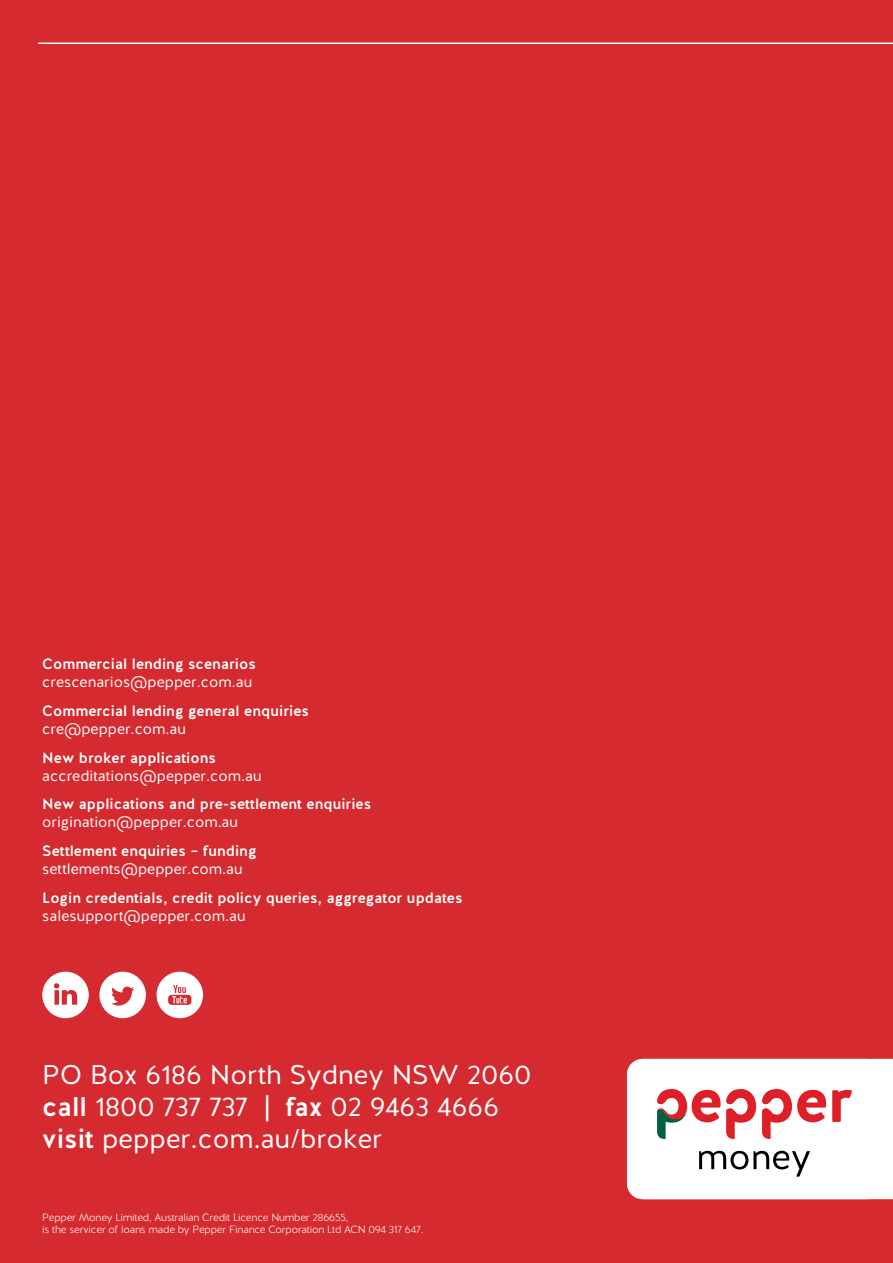
<style>
.page{position:relative;width:893px;height:1263px;background:#d52a2f}
.page>*{position:absolute;margin:0;border:0;box-sizing:border-box;transform-origin:0 0}
.t1{font:27px/32.4px "Halis R";color:#fff}
.t2{font:500 15px/18px "Halis R";color:#fff}
.t3{font:15px/18px "Halis R";color:#fff}
.t4{font:300 10.5px/12.6px "Halis R";letter-spacing:-.02em;color:#fff}
.s1{font-weight:400}
.s2{font-weight:500}
</style>
<div class="page">
<svg style="left:627px;top:1059px;width:266px;height:140px;background:#f4e2e3"></svg>
<div style="left:99px;top:972px;width:47px;height:46px;background:#fff;border-radius:50%"></div>
<svg style="left:111px;top:986px;width:23px;height:19px"></svg>
<div style="left:157px;top:972px;width:46px;height:46px;background:#fff;border-radius:50%"></div>
<svg style="left:168px;top:985px;width:23px;height:20px"></svg>
<div style="left:42px;top:972px;width:47px;height:46px;background:#fff;border-radius:50%"></div>
<svg style="left:54px;top:983px;width:23px;height:22px"></svg>
<hr style="left:38px;top:43px;width:855px;height:1px;background:#fff">
<p class="t2" style="left:42px;top:655px;width:215px">Commercial lending scenarios <span class="s1">crescenarios@pepper .com .au</span></p>
<p class="t2" style="left:42px;top:702px;width:268px">Commercial lending general enquiries <span class="s1">cre@pepper .com .au</span></p>
<p class="t3" style="left:42px;top:749px;width:221px"><span class="s2">New broker applications </span>accreditations@pepper .com .au</p>
<p class="t2" style="left:42px;top:795px;width:330px">New applications and pre-settlement enquiries <span class="s1">origination@pepper .com .au</span></p>
<p class="t2" style="left:42px;top:842px;width:216px">Settlement enquiries – funding <span class="s1">settlements@pepper .com .au</span></p>
<p class="t2" style="left:42px;top:889px;width:422px">Login credentials, credit policy queries, aggregator updates <span class="s1">salesupport@pepper .com .au</span></p>
<p class="t1" style="left:42px;top:1058px;width:491px">PO Box 6186 North Sydney NSW 2060 <span class="s2">call</span> 1800 737 737 <span class="s2">| fax</span> 02 9463 4666 <span class="s2">visit</span> pepper .com .au/broker</p>
<p class="t4" style="left:42px;top:1211px;width:383px">Pepper Money Limited, Australian Credit Licence Number 286655,<br>is the servicer of loans made by Pepper Finance Corporation Ltd ACN 094 317 647.</p>
</div>
